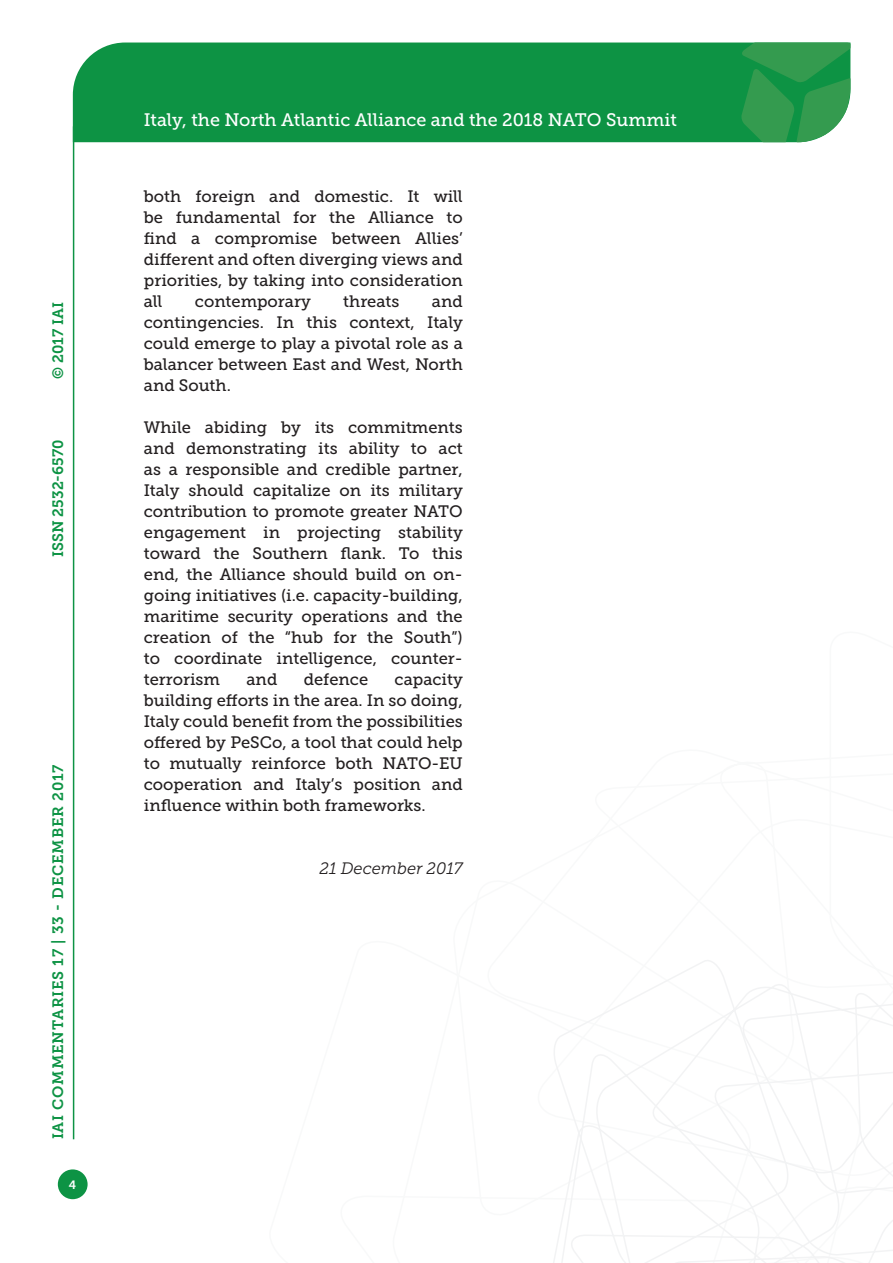
<style>
.page{position:relative;width:893px;height:1263px;background:#fff}
.page>*{position:absolute;margin:0;border:0;box-sizing:border-box;transform-origin:0 0}
.t1{font:18px "Museo Slab 500";color:#fff}
.t2{font:16.5px/21px "Museo Slab 500";color:#231f20;text-align:justify}
.t3{font:italic 16.5px "Museo Slab 300";color:#231f20}
.t4{font:15px "Museo Slab 700";letter-spacing:.05em;color:#0d9344}
.t5{font:15px "Museo Slab 700";color:#0d9344}
.t6{font:12px "Museo Slab 700";color:#fff}
</style>
<div class="page">
<svg style="left:553px;top:960px;width:340px;height:303px"></svg>
<div style="left:73px;top:43px;width:668px;height:99px;background:#0d9344"></div>
<svg style="left:741px;top:43px;width:109px;height:99px;background:#339d54"></svg>
<div style="left:58px;top:1169px;width:30px;height:30px;background:#0d9344;border-radius:50%"></div>
<hr style="left:73px;top:126px;width:1px;height:1013px;background:#0d9344">
<p class="t4" style="left:50px;top:379px;width:78px;rotate:-90deg">© 2017 IAI</p>
<p class="t5" style="left:50px;top:557px;width:119px;rotate:-90deg">ISSN 2532-6570</p>
<p class="t4" style="left:50px;top:1139px;width:376px;rotate:-90deg">IAI COMMENTARIES 17 | 33 - DECEMBER 2017</p>
<p class="t6" style="left:69px;top:1178px;width:9px">4</p>
<p class="t1" style="left:144px;top:110px;width:534px">Italy, the North Atlantic Alliance and the 2018 NATO Summit</p>
<p class="t2" style="left:144px;top:186px;width:320px">both foreign and domestic. It will be fundamental for the Alliance to find a compromise between Allies’ different and often diverging views and priorities, by taking into consideration all</p>
<p class="t2" style="left:144px;top:291px;width:320px;text-indent:288px">and contingencies. In this context, Italy could emerge to play a pivotal role as a balancer between East and West, North and South.</p>
<p class="t2" style="left:144px;top:417px;width:320px">While abiding by its commitments and demonstrating its ability to act as a responsible and credible partner, Italy should capitalize on its military contribution to promote greater NATO engagement in projecting stability toward the Southern flank. To this end, the Alliance should build on on&shy;going initiatives (i.e. capacity-building, maritime security operations and the creation of the “hub for the South”) to coordinate intelligence, counter&shy;terrorism</p>
<p class="t2" style="left:195px;top:291px;width:117px">contemporary</p>
<p class="t2" style="left:343px;top:291px;width:58px">threats</p>
<p class="t2" style="left:246px;top:669px;width:32px">and</p>
<p class="t2" style="left:304px;top:669px;width:66px">defence</p>
<p class="t2" style="left:144px;top:669px;width:320px;text-indent:251px">capacity building efforts in the area. In so doing, Italy could benefit from the possibilities offered by PeSCo, a tool that could help to mutually reinforce both NATO-EU cooperation and Italy’s position and influence within both frameworks.</p>
<p class="t3" style="left:320px;top:859px;width:145px">21 December 2017</p>
</div>
